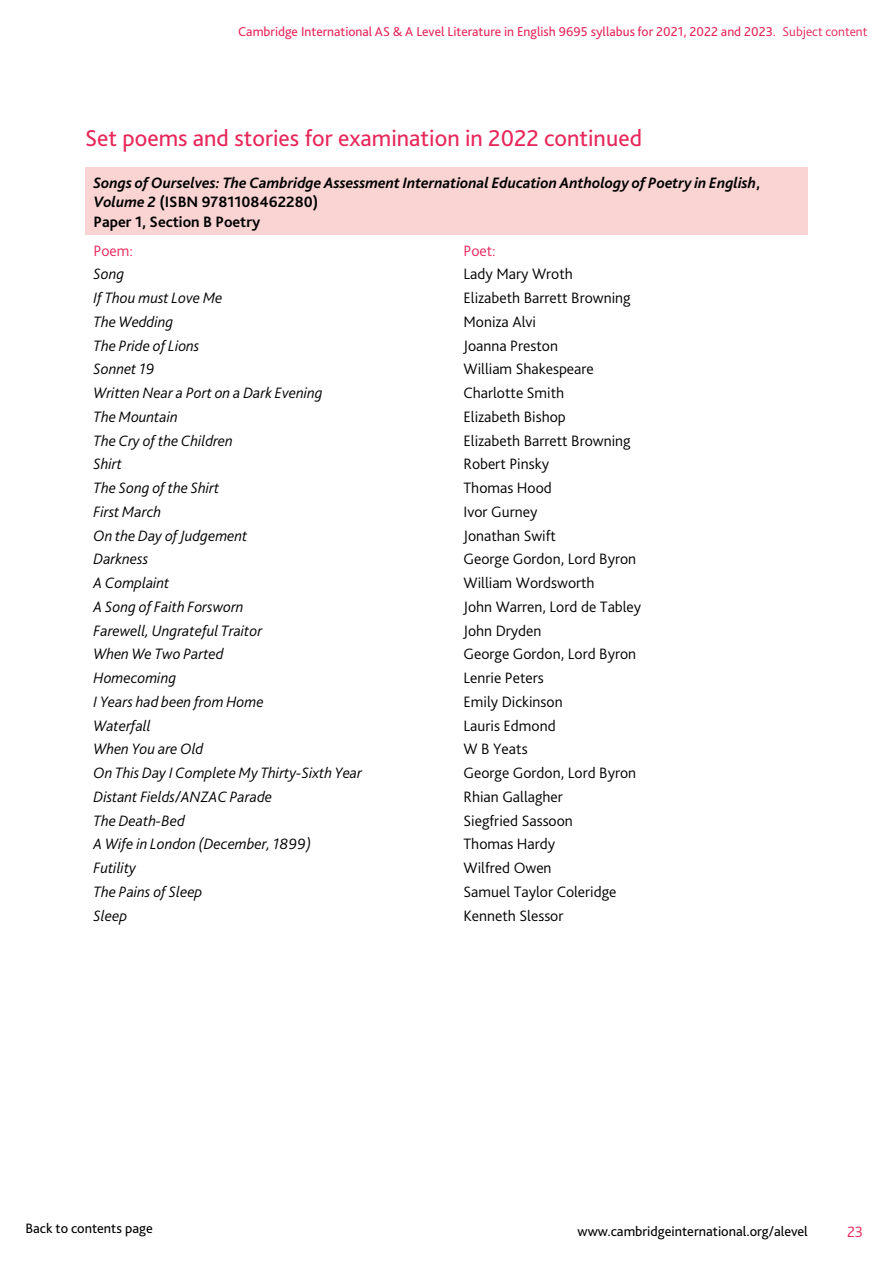
<style>
.page{position:relative;width:893px;height:1263px;background:#fff}
.page>*{position:absolute;margin:0;border:0;box-sizing:border-box;transform-origin:0 0}
.H2a_Main_Heading_not{font:24px "Bliss Pro";color:#e7275b}
.First_para_before_bu{font:italic 300 15.75px "Bliss Pro";color:#000}
.First_para_before_bu-2{font:300 15.75px "Bliss Pro";color:#000}
.Body_text__no_space{font:italic 700 15.75px/19.5px "Bliss Pro";color:#000}
.Body_text__no_space-2{font:700 15.75px "Bliss Pro";color:#000}
.First_para_before_bu-3{font:300 15.75px "Bliss Pro";color:#e7275b}
.t1{font:14.25px "Bliss Pro";color:#000}
.t2{font:13.5px "Bliss Pro";color:#e7275b}
.s1{font-weight:300}
.s2{font-style:normal}
</style>
<div class="page">
<div style="left:85px;top:167px;width:723px;height:68px;background:#f9d4d2"></div>
<p class="t2" style="left:238px;top:23px;width:631px">Cambridge International AS &amp; A Level Literature in English 9695 syllabus for 2021, 2022 and 2023. <span class="s1">Subject content</span></p>
<p class="H2a_Main_Heading_not" style="left:85px;top:123px;width:559px">Set poems and stories for examination in 2022 continued</p>
<p class="Body_text__no_space" style="left:94px;top:172px;width:668px">Songs of Ourselves: The Cambridge Assessment International Education Anthology of Poetry in English<span class="s2">,<br></span>Volume 2 <span class="s2">(ISBN 9781108462280)</span></p>
<p class="Body_text__no_space-2" style="left:94px;top:212px;width:168px">Paper 1, Section B Poetry</p>
<p class="First_para_before_bu-3" style="left:94px;top:241px;width:41px">Poem:</p>
<p class="First_para_before_bu" style="left:94px;top:264px;width:32px">Song</p>
<p class="First_para_before_bu" style="left:94px;top:288px;width:130px">If Thou must Love Me</p>
<p class="First_para_before_bu" style="left:94px;top:312px;width:81px">The Wedding</p>
<p class="First_para_before_bu" style="left:94px;top:336px;width:107px">The Pride of Lions</p>
<p class="First_para_before_bu" style="left:94px;top:359px;width:63px">Sonnet 19</p>
<p class="First_para_before_bu" style="left:94px;top:383px;width:231px">Written Near a Port on a Dark Evening</p>
<p class="First_para_before_bu" style="left:94px;top:407px;width:86px">The Mountain</p>
<p class="First_para_before_bu" style="left:94px;top:431px;width:141px">The Cry of the Children</p>
<p class="First_para_before_bu" style="left:94px;top:454px;width:30px">Shirt</p>
<p class="First_para_before_bu" style="left:94px;top:478px;width:127px">The Song of the Shirt</p>
<p class="First_para_before_bu" style="left:94px;top:502px;width:69px">First March</p>
<p class="First_para_before_bu" style="left:94px;top:526px;width:155px">On the Day of Judgement</p>
<p class="First_para_before_bu" style="left:94px;top:549px;width:56px">Darkness</p>
<p class="First_para_before_bu" style="left:94px;top:573px;width:77px">A Complaint</p>
<p class="First_para_before_bu" style="left:94px;top:597px;width:152px">A Song of Faith Forsworn</p>
<p class="First_para_before_bu" style="left:94px;top:621px;width:170px">Farewell, Ungrateful Traitor</p>
<p class="First_para_before_bu" style="left:94px;top:644px;width:132px">When We Two Parted</p>
<p class="First_para_before_bu" style="left:94px;top:668px;width:84px">Homecoming</p>
<p class="First_para_before_bu" style="left:94px;top:692px;width:172px">I Years had been from Home</p>
<p class="First_para_before_bu" style="left:94px;top:716px;width:59px">Waterfall</p>
<p class="First_para_before_bu" style="left:94px;top:739px;width:111px">When You are Old</p>
<p class="First_para_before_bu" style="left:94px;top:763px;width:270px">On This Day I Complete My Thirty-Sixth Year</p>
<p class="First_para_before_bu" style="left:94px;top:787px;width:180px">Distant Fields/ANZAC Parade</p>
<p class="First_para_before_bu" style="left:94px;top:811px;width:93px">The Death-Bed</p>
<p class="First_para_before_bu" style="left:94px;top:834px;width:219px">A Wife in London (December, 1899)</p>
<p class="First_para_before_bu" style="left:94px;top:858px;width:44px">Futility</p>
<p class="First_para_before_bu" style="left:94px;top:882px;width:110px">The Pains of Sleep</p>
<p class="First_para_before_bu" style="left:94px;top:906px;width:35px">Sleep</p>
<p class="First_para_before_bu-3" style="left:463px;top:241px;width:34px">Poet:</p>
<p class="First_para_before_bu-2" style="left:463px;top:264px;width:111px">Lady Mary Wroth</p>
<p class="First_para_before_bu-2" style="left:463px;top:288px;width:169px">Elizabeth Barrett Browning</p>
<p class="First_para_before_bu-2" style="left:463px;top:312px;width:74px">Moniza Alvi</p>
<p class="First_para_before_bu-2" style="left:463px;top:336px;width:96px">Joanna Preston</p>
<p class="First_para_before_bu-2" style="left:463px;top:359px;width:132px">William Shakespeare</p>
<p class="First_para_before_bu-2" style="left:463px;top:383px;width:102px">Charlotte Smith</p>
<p class="First_para_before_bu-2" style="left:463px;top:407px;width:104px">Elizabeth Bishop</p>
<p class="First_para_before_bu-2" style="left:463px;top:431px;width:169px">Elizabeth Barrett Browning</p>
<p class="First_para_before_bu-2" style="left:463px;top:454px;width:87px">Robert Pinsky</p>
<p class="First_para_before_bu-2" style="left:463px;top:478px;width:90px">Thomas Hood</p>
<p class="First_para_before_bu-2" style="left:463px;top:502px;width:75px">Ivor Gurney</p>
<p class="First_para_before_bu-2" style="left:463px;top:526px;width:94px">Jonathan Swift</p>
<p class="First_para_before_bu-2" style="left:463px;top:549px;width:174px">George Gordon, Lord Byron</p>
<p class="First_para_before_bu-2" style="left:463px;top:573px;width:133px">William Wordsworth</p>
<p class="First_para_before_bu-2" style="left:463px;top:597px;width:179px">John Warren, Lord de Tabley</p>
<p class="First_para_before_bu-2" style="left:463px;top:621px;width:80px">John Dryden</p>
<p class="First_para_before_bu-2" style="left:463px;top:644px;width:174px">George Gordon, Lord Byron</p>
<p class="First_para_before_bu-2" style="left:463px;top:668px;width:82px">Lenrie Peters</p>
<p class="First_para_before_bu-2" style="left:463px;top:692px;width:101px">Emily Dickinson</p>
<p class="First_para_before_bu-2" style="left:463px;top:716px;width:94px">Lauris Edmond</p>
<p class="First_para_before_bu-2" style="left:463px;top:739px;width:66px">W B Yeats</p>
<p class="First_para_before_bu-2" style="left:463px;top:763px;width:174px">George Gordon, Lord Byron</p>
<p class="First_para_before_bu-2" style="left:463px;top:787px;width:101px">Rhian Gallagher</p>
<p class="First_para_before_bu-2" style="left:463px;top:811px;width:111px">Siegfried Sassoon</p>
<p class="First_para_before_bu-2" style="left:463px;top:834px;width:93px">Thomas Hardy</p>
<p class="First_para_before_bu-2" style="left:463px;top:858px;width:90px">Wilfred Owen</p>
<p class="First_para_before_bu-2" style="left:463px;top:882px;width:155px">Samuel Taylor Coleridge</p>
<p class="First_para_before_bu-2" style="left:463px;top:906px;width:101px">Kenneth Slessor</p>
<p class="t1" style="left:26px;top:1219px;width:129px">Back to contents page</p>
<p class="t1" style="left:578px;top:1222px;width:232px">www.cambridgeinternational.org/alevel</p>
<p class="First_para_before_bu-3" style="left:847px;top:1222px;width:18px">23</p>
</div>
